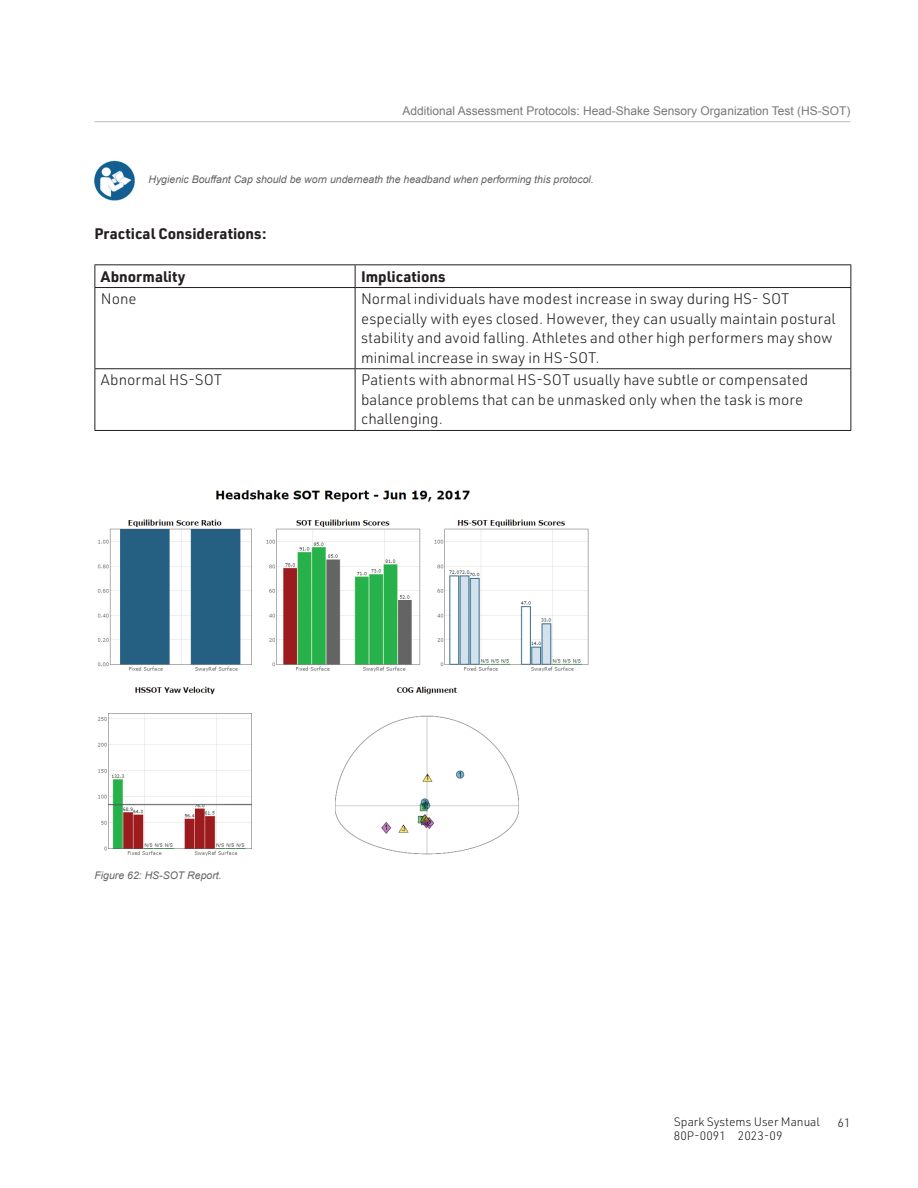
<style>
.page{position:relative;width:918px;height:1188px;background:#fff}
.page>*{position:absolute;margin:0;border:0;box-sizing:border-box;transform-origin:0 0}
.t1{font:300 15px/19.5px "URWDIN";color:#231f20}
.t2{font:700 15px "URWDIN";color:#231f20}
.t3{font:12px "Arial";color:#76787b}
.t4{font:300 12px "URWDIN";color:#231f20}
.t5{font:italic 10.5px "Arial";color:#636366}
</style>
<div class="page">
<hr style="left:94px;top:121px;width:756px;height:1px;background:#bcbdc0">
<hr style="left:94px;top:264px;width:261px;height:1px;background:#231f20">
<svg style="left:94px;top:265px;width:1px;height:22px"></svg>
<hr style="left:355px;top:264px;width:496px;height:1px;background:#231f20">
<svg style="left:355px;top:265px;width:1px;height:22px"></svg>
<svg style="left:850px;top:265px;width:1px;height:22px"></svg>
<hr style="left:94px;top:287px;width:261px;height:1px;background:#231f20">
<hr style="left:94px;top:288px;width:1px;height:80px;background:#231f20">
<hr style="left:355px;top:287px;width:496px;height:1px;background:#231f20">
<hr style="left:355px;top:288px;width:1px;height:80px;background:#231f20">
<hr style="left:850px;top:288px;width:1px;height:80px;background:#231f20">
<hr style="left:94px;top:368px;width:261px;height:1px;background:#231f20">
<hr style="left:94px;top:369px;width:1px;height:61px;background:#231f20">
<hr style="left:355px;top:368px;width:496px;height:1px;background:#231f20">
<hr style="left:355px;top:369px;width:1px;height:61px;background:#231f20">
<hr style="left:850px;top:369px;width:1px;height:61px;background:#231f20">
<hr style="left:94px;top:430px;width:261px;height:1px;background:#231f20">
<hr style="left:355px;top:430px;width:496px;height:1px;background:#231f20">
<img style="left:94px;top:160px;width:41px;height:41px">
<img style="left:97px;top:490px;width:492px;height:366px">
<p class="t3" style="left:403px;top:102px;width:449px">Additional Assessment Protocols: Head-Shake Sensory Organization Test (HS-SOT)</p>
<p class="t5" style="left:148px;top:173px;width:447px">Hygienic Bouffant Cap should be worn underneath the headband when performing this protocol.</p>
<p class="t2" style="left:94px;top:223px;width:174px">Practical Considerations:</p>
<p class="t2" style="left:101px;top:266px;width:86px">Abnormality</p>
<p class="t2" style="left:361px;top:266px;width:86px">Implications</p>
<p class="t1" style="left:101px;top:289px;width:37px">None</p>
<p class="t1" style="left:361px;top:289px;width:476px">Normal individuals have modest increase in sway during HS- SOT especially with eyes closed. However, they can usually maintain postural stability and avoid falling. Athletes and other high performers may show minimal increase in sway in HS-SOT.</p>
<p class="t1" style="left:101px;top:370px;width:123px">Abnormal HS-SOT</p>
<p class="t1" style="left:361px;top:370px;width:449px">Patients with abnormal HS-SOT usually have subtle or compensated balance problems that can be unmasked only when the task is more challenging.</p>
<p class="t5" style="left:94px;top:869px;width:129px">Figure 62: HS-SOT Report.</p>
<p class="t4" style="left:674px;top:1114px;width:148px">Spark Systems User Manual</p>
<p class="t4" style="left:838px;top:1115px;width:14px">61</p>
<p class="t4" style="left:674px;top:1128px;width:110px">80P-0091 2023-09</p>
</div>
